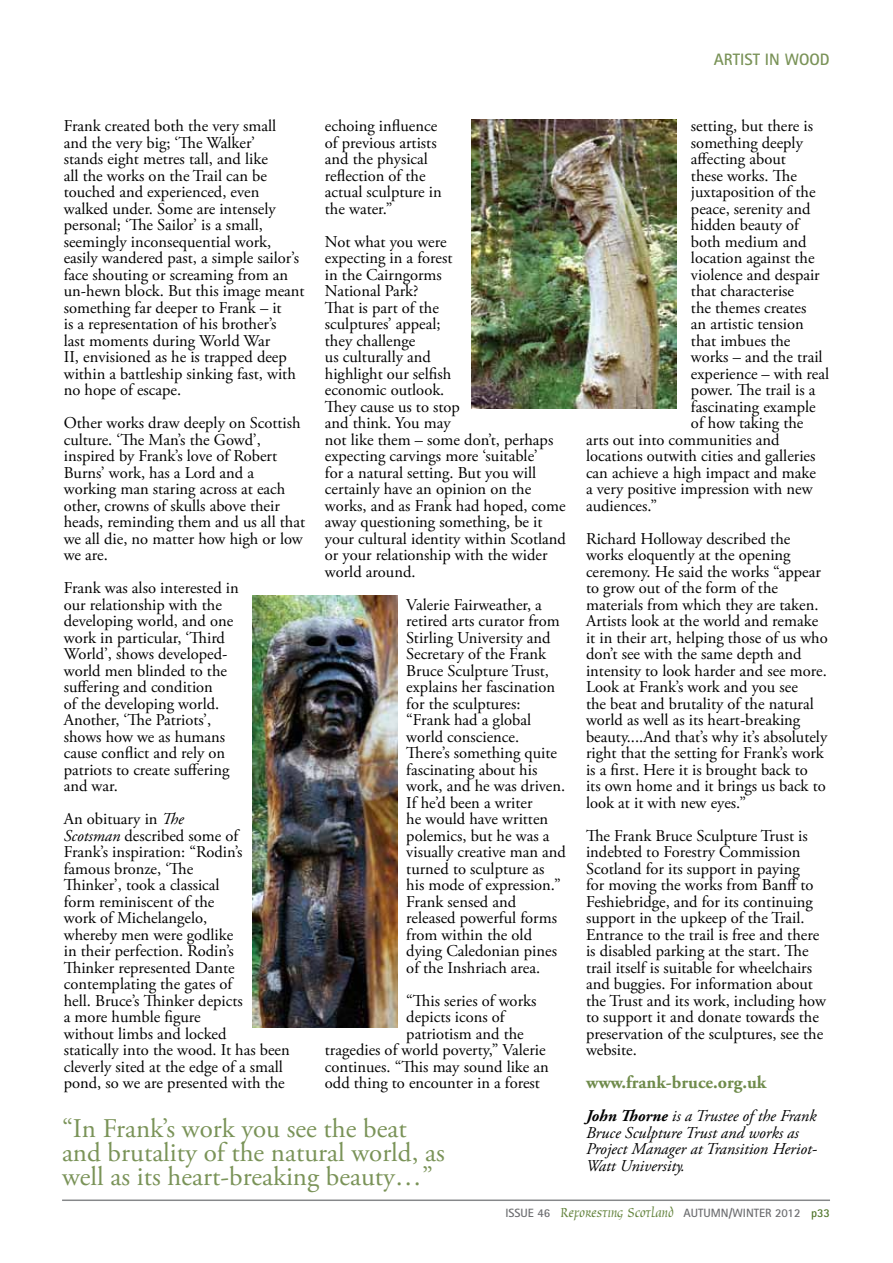
<style>
.page{position:relative;width:893px;height:1263px;background:#fff}
.page>*{position:absolute;margin:0;border:0;box-sizing:border-box;transform-origin:0 0}
.t1{font:27px/24px "Adobe Garamond Pro";color:#7a9358}
.t2{font:700 18px "Adobe Garamond Pro";color:#6f8b4b}
.t3{font:16.5px/16.5px "Adobe Garamond Pro";color:#000}
.t4{font:italic 16.5px/16.5px "Adobe Garamond Pro";color:#000}
.t5{font:700 16.5px "Rotis Sans Serif";color:#7a9358}
.t6{font:700 12px "Rotis Sans Serif";color:#6d6e71}
.s1{font-style:italic}
.s2{font-weight:700}
.s3{font-family:"Oxford";font-weight:400;font-size:15px;color:#63833d}
.s4{color:#4e7428}
</style>
<div class="page">
<hr style="left:62px;top:1199px;width:768px;height:2px;background:#86888a">
<img style="left:252px;top:595px;width:146px;height:433px">
<img style="left:472px;top:119px;width:205px;height:289px">
<p class="t5" style="left:714px;top:49px;width:19px">ARTIST</p>
<p class="t5" style="left:765px;top:49px;width:64px">IN WOOD</p>
<p class="t3" style="left:64px;top:118px;width:242px">Frank created both the very small<br>and the very big; ‘The Walker’<br>stands eight metres tall, and like<br>all the works on the Trail can be touched and experienced, even walked under. Some are intensely personal; ‘The Sailor’ is a small, seemingly inconsequential work, easily wandered past, a simple sailor’s face shouting or screaming from an un-hewn block. But this image meant something far deeper to Frank – it<br>is a representation of his brother’s<br>last moments during World War<br>II, envisioned as he is trapped deep within a battleship sinking fast, with no hope of escape.</p>
<p class="t3" style="left:64px;top:415px;width:243px">Other works draw deeply on Scottish culture. ‘The Man’s the Gowd’, inspired by Frank’s love of Robert<br>Burns’ work, has a Lord and a working man staring across at each other, crowns of skulls above their heads, reminding them and us all that we all die, no matter how high or low we are.</p>
<p class="t3" style="left:64px;top:580px;width:177px">Frank was also interested in our relationship with the developing world, and one work in particular, ‘Third<br>World’, shows developed&shy;world men blinded to the suffering and condition<br>of the developing world.<br>Another, ‘The Patriots’, shows how we as humans cause conflict and rely on patriots to create suffering and war.</p>
<p class="t3" style="left:64px;top:811px;width:228px">An obituary in <span class="s1">The<br>Scotsman</span> described some of<br>Frank’s inspiration: “Rodin’s famous bronze, ‘The<br>Thinker’, took a classical<br>form reminiscent of the<br>work of Michelangelo,<br>whereby men were godlike<br>in their perfection. Rodin’s<br>Thinker represented Dante contemplating the gates of<br>hell. Bruce’s Thinker depicts<br>a more humble figure<br>without limbs and locked<br>statically into the wood. It has been cleverly sited at the edge of a small pond, so we are presented with the</p>
<p class="t3" style="left:325px;top:118px;width:118px">echoing influence of previous artists and the physical reflection of the actual sculpture in the water.”</p>
<p class="t3" style="left:325px;top:234px;width:243px">Not what you were<br>expecting in a forest<br>in the Cairngorms<br>National Park?<br>That is part of the<br>sculptures’ appeal;<br>they challenge<br>us culturally and<br>highlight our selfish<br>economic outlook.<br>They cause us to stop<br>and think. You may<br>not like them – some don’t, perhaps expecting carvings more ‘suitable’<br>for a natural setting. But you will certainly have an opinion on the works, and as Frank had hoped, come away questioning something, be it your cultural identity within Scotland or your relationship with the wider world around.</p>
<p class="t3" style="left:406px;top:597px;width:161px">Valerie Fairweather, a retired arts curator from<br>Stirling University and<br>Secretary of the Frank<br>Bruce Sculpture Trust, explains her fascination for the sculptures: “Frank had a global world conscience.<br>There’s something quite fascinating about his work, and he was driven.<br>If he’d been a writer<br>he would have written polemics, but he was a visually creative man and turned to sculpture as his mode of expression.”<br>Frank sensed and released powerful forms from within the old dying Caledonian pines of the Inshriach area.</p>
<p class="t3" style="left:406px;top:993px;width:132px">“This series of works</p>
<p class="t3" style="left:406px;top:1009px;width:100px">depicts icons of</p>
<p class="t3" style="left:406px;top:1026px;width:119px">patriotism and the</p>
<p class="t3" style="left:325px;top:1042px;width:222px">tragedies of world poverty,” Valerie</p>
<p class="t3" style="left:325px;top:1059px;width:225px">continues. “This may sound like an</p>
<p class="t3" style="left:325px;top:1075px;width:217px">odd thing to encounter in a forest</p>
<h1 class="t1" style="left:62px;top:1117px;width:384px">“In Frank’s work you see the beat and brutality of the natural world, as well as its heart-breaking beauty…”</h1>
<p class="t3" style="left:691px;top:118px;width:124px">setting, but there is</p>
<p class="t3" style="left:691px;top:135px;width:113px">something deeply</p>
<p class="t3" style="left:691px;top:151px;width:96px">affecting about</p>
<p class="t3" style="left:691px;top:168px;width:108px">these works. The</p>
<p class="t3" style="left:691px;top:184px;width:126px">juxtaposition of the</p>
<p class="t3" style="left:691px;top:201px;width:121px">peace, serenity and</p>
<p class="t3" style="left:691px;top:217px;width:109px">hidden beauty of</p>
<p class="t3" style="left:691px;top:234px;width:117px">both medium and</p>
<p class="t3" style="left:691px;top:250px;width:125px">location against the</p>
<p class="t3" style="left:691px;top:267px;width:130px">violence and despair</p>
<p class="t3" style="left:691px;top:283px;width:105px">that characterise</p>
<p class="t3" style="left:691px;top:300px;width:117px">the themes creates</p>
<p class="t3" style="left:691px;top:316px;width:114px">an artistic tension</p>
<p class="t3" style="left:691px;top:333px;width:101px">that imbues the</p>
<p class="t3" style="left:691px;top:349px;width:133px">works – and the trail</p>
<p class="t3" style="left:691px;top:366px;width:140px">experience – with real</p>
<p class="t3" style="left:691px;top:382px;width:126px">power. The trail is a</p>
<p class="t3" style="left:691px;top:399px;width:126px">fascinating example</p>
<p class="t3" style="left:691px;top:415px;width:114px">of how taking the</p>
<p class="t3" style="left:586px;top:432px;width:195px">arts out into communities and</p>
<p class="t3" style="left:586px;top:448px;width:231px">locations outwith cities and galleries</p>
<p class="t3" style="left:586px;top:465px;width:231px">can achieve a high impact and make</p>
<p class="t3" style="left:586px;top:481px;width:228px">a very positive impression with new</p>
<p class="t3" style="left:586px;top:498px;width:73px">audiences.”</p>
<p class="t3" style="left:586px;top:531px;width:243px">Richard Holloway described the works eloquently at the opening ceremony. He said the works “appear to grow out of the form of the materials from which they are taken.<br>Artists look at the world and remake it in their art, helping those of us who don’t see with the same depth and intensity to look harder and see more.<br>Look at Frank’s work and you see<br>the beat and brutality of the natural world as well as its heart-breaking beauty....And that’s why it’s absolutely right that the setting for Frank’s work is a first. Here it is brought back to<br>its own home and it brings us back to look at it with new eyes.”</p>
<p class="t3" style="left:586px;top:828px;width:241px">The Frank Bruce Sculpture Trust is indebted to Forestry Commission Scotland for its support in paying<br>for moving the works from Banff to Feshiebridge, and for its continuing support in the upkeep of the Trail.<br>Entrance to the trail is free and there is disabled parking at the start. The trail itself is suitable for wheelchairs and buggies. For information about the Trust and its work, including how to support it and donate towards the preservation of the sculptures, see the website.</p>
<p class="t2" style="left:586px;top:1072px;width:182px">www.frank-bruce.org.uk</p>
<p class="t4" style="left:586px;top:1108px;width:233px"><span class="s2">John Thorne</span> is a Trustee of the Frank<br>Bruce Sculpture Trust and works as<br>Project Manager at Transition Heriot-<br>Watt University.</p>
<p class="t6" style="left:505px;top:1205px;width:326px">ISSUE 46 <span class="s3">Reforesting Scotland</span> AUTUMN/WINTER 2012 <span class="s4">P33</span></p>
</div>
